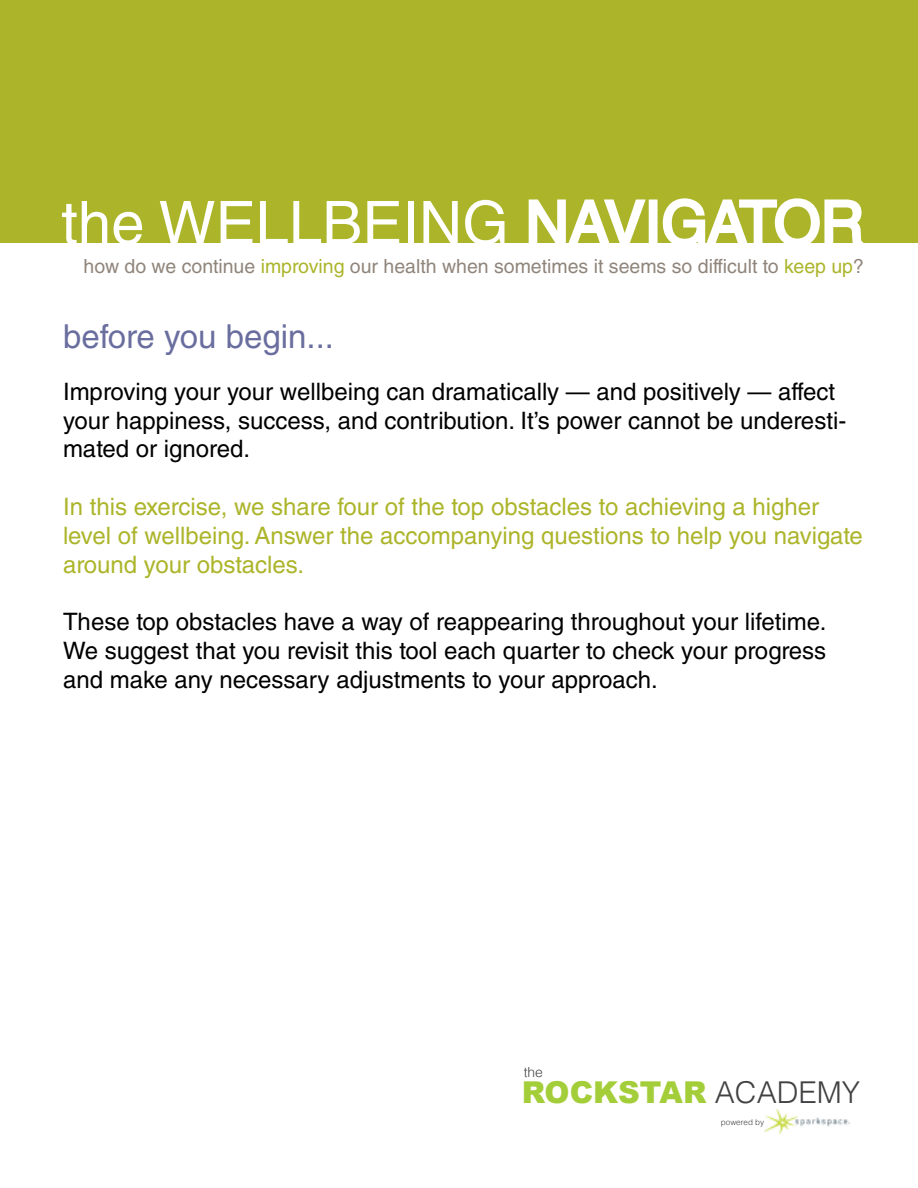
<style>
.page{position:relative;width:918px;height:1188px;background:#fff}
.page>*{position:absolute;margin:0;border:0;box-sizing:border-box;transform-origin:0 0}
.t1{font:60px "Helvetica LT Std";color:#fff}
.t2{font:33px "Helvetica LT Std";color:#6a6e9e}
.t3{font:900 30.15px "Arial";color:#a4ce39}
.t4{font:24px/28.8px "Helvetica LT Std";color:#000}
.t5{font:24px/28.8px "Helvetica LT Std";color:#acb52a}
.t6{font:19.5px "Helvetica LT Std";color:#90857b}
.t7{font:300 13.95px "Helvetica";color:#414042}
.t8{font:300 8.1px "Helvetica";color:#414042}
.s1{color:#acb52a}
.s2{font-family:"Helvetica";font-weight:300;color:#414042}
</style>
<div class="page">
<img style="left:764px;top:1109px;width:86px;height:25px">
<div style="left:0;top:0;width:918px;height:243px;background:#acb52a"></div>
<svg style="left:528px;top:199px;width:118px;height:44px"></svg>
<div style="left:649px;top:199px;width:9px;height:47px;border:3px solid #fff"></div>
<svg style="left:662px;top:198px;width:202px;height:45px"></svg>
<h1 class="t1" style="left:61px;top:188px;width:804px">the WELLBEING NAVIGATOR</h1>
<p class="t6" style="left:84px;top:255px;width:782px">how do we continue <span class="s1">improving</span> our health when sometimes it seems so difficult to <span class="s1">keep up</span>?</p>
<h2 class="t2" style="left:63px;top:317px;width:273px">before you begin...</h2>
<p class="t4" style="left:63px;top:377px;width:785px">Improving your your wellbeing can dramatically — and positively — affect your happiness, success, and contribution. It’s power cannot be underesti&shy;mated or ignored.</p>
<p class="t5" style="left:63px;top:492px;width:801px">In this exercise, we share four of the top obstacles to achieving a higher level of wellbeing. Answer the accompanying questions to help you navigate around your obstacles.</p>
<p class="t4" style="left:63px;top:607px;width:765px;text-align:justify">These top obstacles have a way of reappearing throughout your lifetime.<br>We suggest that you revisit this tool each quarter to check your progress and make any necessary adjustments to your approach.</p>
<p class="t7" style="left:524px;top:1060px;width:21px">the</p>
<p class="t3" style="left:522px;top:1071px;width:340px">ROCKSTAR <span class="s2">ACADEMY</span></p>
<p class="t8" style="left:721px;top:1115px;width:45px">powered by</p>
</div>
